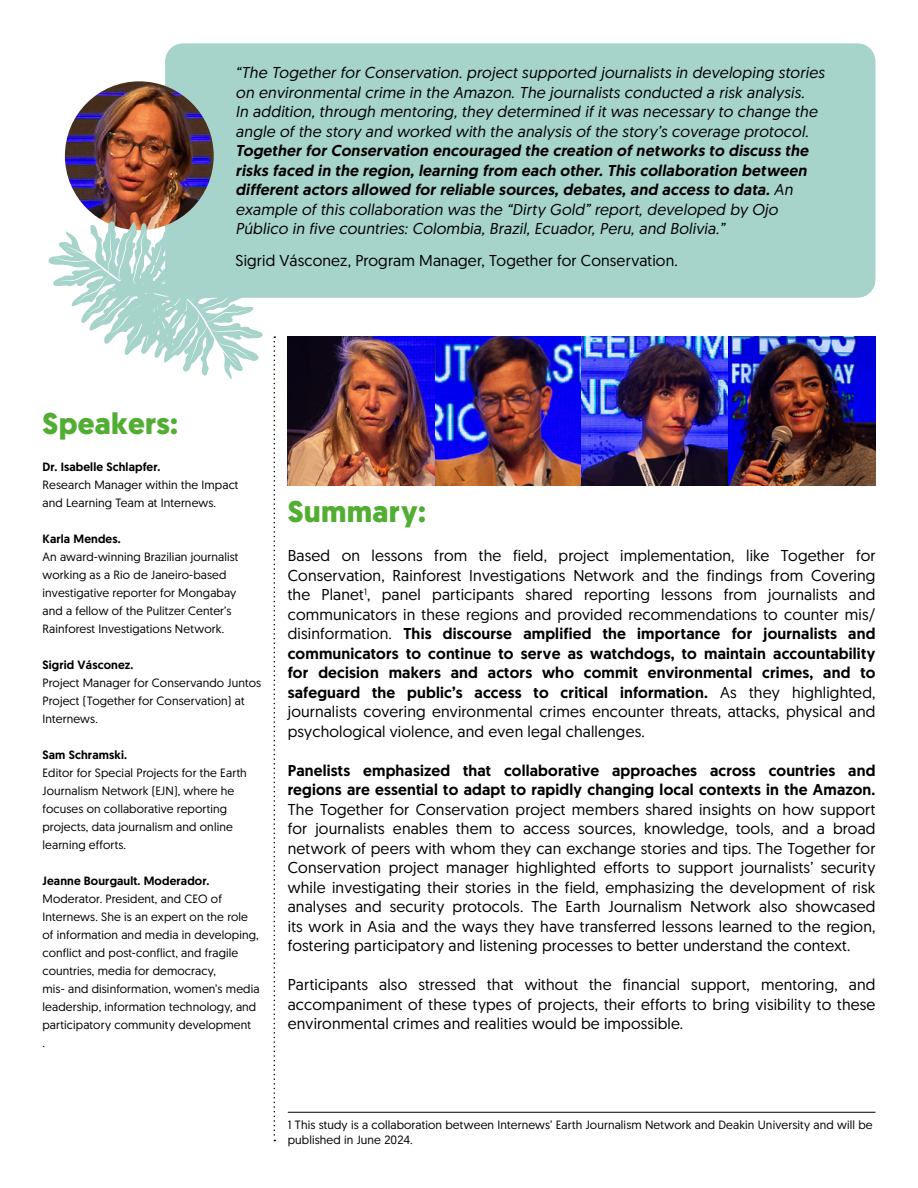
<style>
.page{position:relative;width:918px;height:1188px;background:#fff}
.page>*{position:absolute;margin:0;border:0;box-sizing:border-box;transform-origin:0 0}
.t1{font:700 30px "Geomanist";letter-spacing:.01em;color:#52ae32}
.t2{font:15.75px/19.5px "Geomanist";letter-spacing:.01em;color:#000;text-align:justify}
.t3{font:italic 500 15.75px/19.5px "Geomanist";letter-spacing:.015em;color:#000}
.t4{font:italic 15.75px/19.5px "Geomanist";letter-spacing:.015em;color:#000}
.t5{font:500 15.75px/19.5px "Geomanist";letter-spacing:.01em;color:#000}
.t6{font:12px/18px "Geomanist";letter-spacing:.01em;color:#000}
.t7{font:500 12px "Geomanist";letter-spacing:.01em;color:#000}
.s1{font-weight:400}
.s2{font-weight:500}
</style>
<div class="page">
<hr style="left:288px;top:1112px;width:587px;height:1px;background:#000">
<svg style="left:274px;top:336px;width:1px;height:805px"></svg>
<img style="left:288px;top:336px;width:587px;height:149px">
<div style="left:165px;top:43px;width:710px;height:255px;background:#a6d3ca;border-radius:18px"></div>
<img style="left:65px;top:81px;width:149px;height:149px;border-radius:74px">
<svg style="left:48px;top:221px;width:215px;height:158px"></svg>
<p class="t4" style="left:236px;top:63px;width:590px">“The Together for Conservation. project supported journalists in developing stories on environmental crime in the Amazon. The journalists conducted a risk analysis.<br>In addition, through mentoring, they determined if it was necessary to change the angle of the story and worked with the analysis of the story’s coverage protocol.</p>
<p class="t3" style="left:236px;top:141px;width:574px">Together for Conservation encouraged the creation of networks to discuss the risks faced in the region, learning from each other. This collaboration between different actors allowed for reliable sources, debates, and access to data. <span class="s1">An example of this collaboration was the “Dirty Gold” report, developed by Ojo Público in five countries: Colombia, Brazil, Ecuador, Peru, and Bolivia.”</span></p>
<p class="t2" style="left:236px;top:250px;width:444px">Sigrid Vásconez, Program Manager, Together for Conservation.</p>
<h1 class="t1" style="left:43px;top:403px;width:137px">Speakers:</h1>
<p class="t7" style="left:43px;top:459px;width:119px">Dr. Isabelle Schlapfer.</p>
<p class="t6" style="left:43px;top:476px;width:197px">Research Manager within the Impact and Learning Team at Internews.</p>
<p class="t7" style="left:43px;top:531px;width:80px">Karla Mendes.</p>
<p class="t6" style="left:43px;top:548px;width:197px">An award-winning Brazilian journalist working as a Rio de Janeiro-based investigative reporter for Mongabay and a fellow of the Pulitzer Center’s Rainforest Investigations Network.</p>
<p class="t7" style="left:43px;top:657px;width:93px">Sigrid Vásconez.</p>
<p class="t6" style="left:43px;top:674px;width:220px">Project Manager for Conservando Juntos<br>Project (Together for Conservation) at<br>Internews.</p>
<p class="t7" style="left:43px;top:747px;width:86px">Sam Schramski.</p>
<p class="t6" style="left:43px;top:764px;width:206px">Editor for Special Projects for the Earth Journalism Network (EJN), where he focuses on collaborative reporting projects, data journalism and online learning efforts.</p>
<p class="t7" style="left:43px;top:873px;width:168px">Jeanne Bourgault. Moderador.</p>
<p class="t6" style="left:43px;top:890px;width:219px">Moderator. President, and CEO of Internews. She is an expert on the role of information and media in developing, conflict and post-conflict, and fragile countries, media for democracy,<br>mis- and disinformation, women’s media leadership, information technology, and participatory community development<br>.</p>
<h1 class="t1" style="left:288px;top:492px;width:140px">Summary:</h1>
<p class="t2" style="left:288px;top:545px;width:589px">Based on lessons from the field, project implementation, like Together for Conservation, Rainforest Investigations Network and the findings from Covering the Planet<sup>1</sup>, panel participants shared reporting lessons from journalists and communicators in these regions and provided recommendations to counter mis/ disinformation. <span class="s2">This discourse amplified the importance for journalists and communicators to continue to serve as watchdogs, to maintain accountability for decision makers and actors who commit environmental crimes, and to safeguard the public’s access to critical information.</span> As they highlighted, journalists covering environmental crimes encounter threats, attacks, physical and psychological violence, and even legal challenges.</p>
<p class="t5" style="left:288px;top:760px;width:589px">Panelists emphasized that collaborative approaches across countries and regions are essential to adapt to rapidly changing local contexts in the Amazon.</p>
<p class="t2" style="left:288px;top:799px;width:589px">The Together for Conservation project members shared insights on how support for journalists enables them to access sources, knowledge, tools, and a broad network of peers with whom they can exchange stories and tips. The Together for Conservation project manager highlighted efforts to support journalists’ security while investigating their stories in the field, emphasizing the development of risk analyses and security protocols. The Earth Journalism Network also showcased its work in Asia and the ways they have transferred lessons learned to the region, fostering participatory and listening processes to better understand the context.</p>
<p class="t2" style="left:288px;top:974px;width:589px">Participants also stressed that without the financial support, mentoring, and accompaniment of these types of projects, their efforts to bring visibility to these environmental crimes and realities would be impossible.</p>
<p class="t6" style="left:288px;top:1117px;width:586px;line-height:15px">1 This study is a collaboration between Internews’ Earth Journalism Network and Deakin University and will be published in June 2024.</p>
</div>
